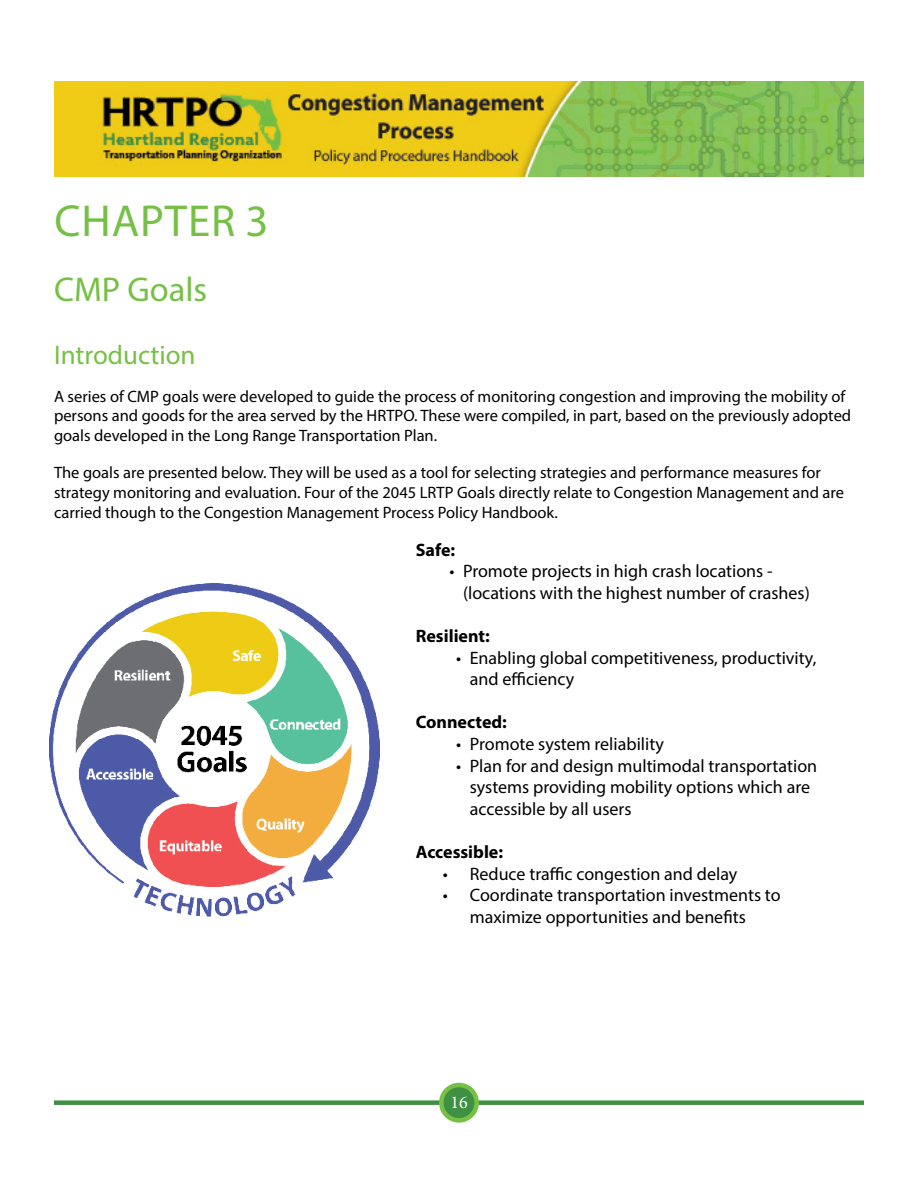
<style>
.page{position:relative;width:918px;height:1188px;background:#fff}
.page>*{position:absolute;margin:0;border:0;box-sizing:border-box;transform-origin:0 0}
.Chapter_Title{font:45px "Myriad Pro";letter-spacing:.02em;color:#75c045}
.Heading{font:34.5px "Myriad Pro";color:#75c045}
.Heading_2{font:27px "Myriad Pro";color:#75c045}
.t1{font:18px/21.6px "Myriad Pro";color:#000}
.t2{font:700 18px "Myriad Pro";color:#000}
.t3{font:18px "Minion Pro";color:#fff}
.Body_Text{font:16.5px/19.8px "Myriad Pro";color:#000}
</style>
<div class="page">
<div style="left:54px;top:1100px;width:810px;height:5px;background:#3f9043"></div>
<div style="left:441px;top:1085px;width:36px;height:35px;background:#3f9043;border-radius:50%"></div>
<div style="left:439px;top:1083px;width:40px;height:40px;border:4px solid #75c045;border-radius:50%"></div>
<img style="left:54px;top:81px;width:810px;height:95px">
<img style="left:50px;top:584px;width:329px;height:333px">
<p class="Chapter_Title" style="left:54px;top:193px;width:216px">CHAPTER 3</p>
<p class="Heading" style="left:54px;top:268px;width:155px">CMP Goals</p>
<p class="Heading_2" style="left:54px;top:339px;width:143px">Introduction</p>
<p class="Body_Text" style="left:54px;top:386px;width:799px">A series of CMP goals were developed to guide the process of monitoring congestion and improving the mobility of persons and goods for the area served by the HRTPO. These were compiled, in part, based on the previously adopted goals developed in the Long Range Transportation Plan.</p>
<p class="Body_Text" style="left:54px;top:463px;width:791px">The goals are presented below. They will be used as a tool for selecting strategies and performance measures for strategy monitoring and evaluation. Four of the 2045 LRTP Goals directly relate to Congestion Management and are carried though to the Congestion Management Process Policy Handbook.</p>
<p class="t2" style="left:416px;top:538px;width:41px">Safe:</p>
<p class="t1" style="left:463px;top:560px;width:348px;text-indent:-14px">• Promote projects in high crash locations - (locations with the highest number of crashes)</p>
<p class="t2" style="left:416px;top:624px;width:76px">Resilient:</p>
<p class="t1" style="left:470px;top:647px;width:348px;text-indent:-14px">• Enabling global competitiveness, productivity, and efficiency</p>
<p class="t2" style="left:416px;top:711px;width:93px">Connected:</p>
<p class="t1" style="left:456px;top:733px;width:209px">• Promote system reliability</p>
<p class="t1" style="left:470px;top:755px;width:349px;text-indent:-14px">• Plan for and design multimodal transportation systems providing mobility options which are accessible by all users</p>
<p class="t2" style="left:416px;top:840px;width:89px">Accessible:</p>
<p class="t1" style="left:443px;top:863px;width:296px">• Reduce traffic congestion and delay</p>
<p class="t1" style="left:443px;top:884px;width:339px;text-align:center">• Coordinate transportation investments to maximize opportunities and benefits</p>
<p class="t3" style="left:450px;top:1090px;width:19px">16</p>
</div>
